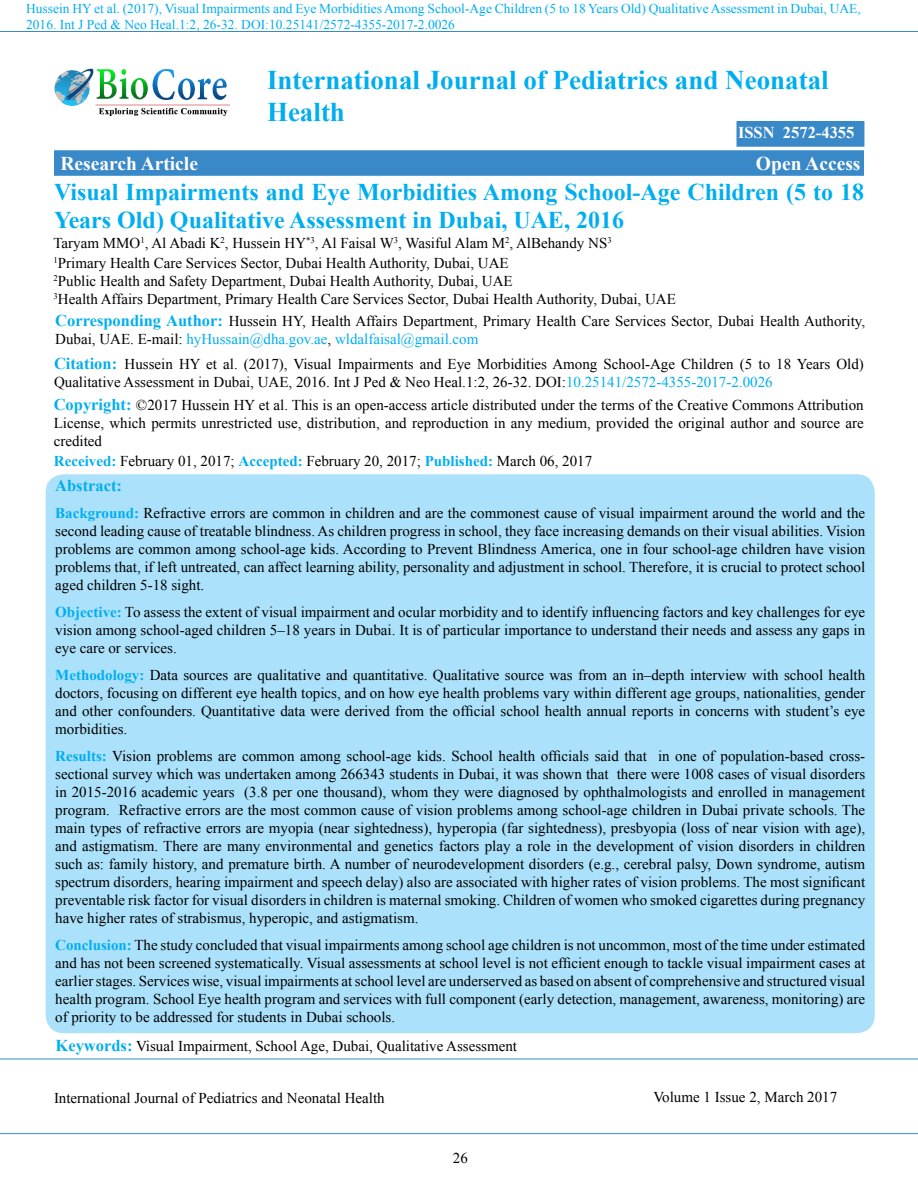
<style>
.page{position:relative;width:918px;height:1188px;background:#fff}
.page>*{position:absolute;margin:0;border:0;box-sizing:border-box;transform-origin:0 0}
.t1{font:700 27px/32.4px "Times New Roman";color:#00aeef}
.t2{font:700 24px/28.8px "Times New Roman";color:#00aeef}
.t3{font:700 19.5px "Times New Roman";color:#fff}
.t4{font:700 16.5px "Times New Roman";color:#fff}
.t5{font:700 16.5px "Times New Roman";color:#00aeef}
.t6{font:15px/18px "Times New Roman";color:#000;text-align:justify}
.t7{font:13.5px/16.2px "Times New Roman";color:#00aeef}
.s1{font-weight:700;font-size:16.5px;color:#00aeef}
.s2{color:#00aeef}
.s3{font-weight:700;color:#00aeef}
</style>
<div class="page">
<hr style="left:0;top:31px;width:918px;height:1px;background:#378bca">
<hr style="left:0;top:1059px;width:918px;height:1px;background:#378bca">
<hr style="left:0;top:1133px;width:918px;height:1px;background:#378bca">
<div style="left:54px;top:150px;width:810px;height:26px;background:#3989c9;border:2px solid #378bca"></div>
<div style="left:46px;top:474px;width:829px;height:559px;background:#abe1fa;border-radius:18px"></div>
<div style="left:737px;top:122px;width:127px;height:24px;background:#3989c9"></div>
<div style="left:736px;top:121px;width:128px;height:26px;border:2px solid #378bca"></div>
<img style="left:54px;top:68px;width:177px;height:48px">
<p class="t7" style="left:26px;top:0;width:836px">Hussein HY et al. (2017), Visual Impairments and Eye Morbidities Among School-Age Children (5 to 18 Years Old) Qualitative Assessment in Dubai, UAE,<br>2016. Int J Ped &amp; Neo Heal.1:2, 26-32. DOI:10.25141/2572-4355-2017-2.0026</p>
<h1 class="t1" style="left:267px;top:63px;width:563px">International Journal of Pediatrics and Neonatal<br>Health</h1>
<p class="t4" style="left:738px;top:120px;width:118px">ISSN 2572-4355</p>
<h3 class="t3" style="left:60px;top:149px;width:139px">Research Article</h3>
<h3 class="t3" style="left:756px;top:149px;width:106px">Open Access</h3>
<h2 class="t2" style="left:54px;top:176px;width:812px">Visual Impairments and Eye Morbidities Among School-Age Children (5 to 18<br>Years Old) Qualitative Assessment in Dubai, UAE, 2016</h2>
<p class="t6" style="left:54px;top:233px;width:560px">Taryam MMO<sup>1</sup>, Al Abadi K<sup>2</sup>, Hussein HY<sup>*3</sup>, Al Faisal W<sup>3</sup>, Wasiful Alam M<sup>2</sup>, AlBehandy NS<sup>3</sup></p>
<p class="t6" style="left:54px;top:253px;width:624px;text-align:left"><sup>1</sup>Primary Health Care Services Sector, Dubai Health Authority, Dubai, UAE<br><sup>2</sup>Public Health and Safety Department, Dubai Health Authority, Dubai, UAE<br><sup>3</sup>Health Affairs Department, Primary Health Care Services Sector, Dubai Health Authority, Dubai, UAE</p>
<p class="t6" style="left:55px;top:312px;width:812px"><span class="s1">Corresponding Author:</span> Hussein HY, Health Affairs Department, Primary Health Care Services Sector, Dubai Health Authority,<br>Dubai, UAE. E-mail: <span class="s2">hyHussain@dha.gov.ae</span>, <span class="s2">wldalfaisal@gmail.com</span></p>
<p class="t6" style="left:54px;top:354px;width:811px"><span class="s1">Citation:</span> Hussein HY et al. (2017), Visual Impairments and Eye Morbidities Among School-Age Children (5 to 18 Years Old)<br>Qualitative Assessment in Dubai, UAE, 2016. Int J Ped &amp; Neo Heal.1:2, 26-32. DOI:<span class="s2">10.25141/2572-4355-2017-2.0026</span></p>
<p class="t6" style="left:54px;top:396px;width:812px"><span class="s1">Copyright:</span> ©2017 Hussein HY et al. This is an open-access article distributed under the terms of the Creative Commons Attribution License, which permits unrestricted use, distribution, and reproduction in any medium, provided the original author and source are credited</p>
<p class="t6" style="left:54px;top:451px;width:540px"><span class="s3">Received:</span> February 01, 2017; <span class="s3">Accepted:</span> February 20, 2017; <span class="s3">Published:</span> March 06, 2017</p>
<p class="t5" style="left:55px;top:474px;width:68px">Abstract:</p>
<p class="t6" style="left:55px;top:504px;width:812px"><span class="s3">Background:</span> Refractive errors are common in children and are the commonest cause of visual impairment around the world and the second leading cause of treatable blindness. As children progress in school, they face increasing demands on their visual abilities. Vision problems are common among school-age kids. According to Prevent Blindness America, one in four school-age children have vision problems that, if left untreated, can affect learning ability, personality and adjustment in school. Therefore, it is crucial to protect school aged children 5-18 sight.</p>
<p class="t6" style="left:55px;top:603px;width:811px"><span class="s3">Objective:</span> To assess the extent of visual impairment and ocular morbidity and to identify influencing factors and key challenges for eye vision among school-aged children 5–18 years in Dubai. It is of particular importance to understand their needs and assess any gaps in eye care or services.</p>
<p class="t6" style="left:55px;top:666px;width:812px"><span class="s3">Methodology:</span> Data sources are qualitative and quantitative. Qualitative source was from an in–depth interview with school health doctors, focusing on different eye health topics, and on how eye health problems vary within different age groups, nationalities, gender and other confounders. Quantitative data were derived from the official school health annual reports in concerns with student’s eye morbidities.</p>
<p class="t6" style="left:55px;top:747px;width:812px"><span class="s3">Results:</span> Vision problems are common among school-age kids. School health officials said that in one of population-based cross&shy;sectional survey which was undertaken among 266343 students in Dubai, it was shown that there were 1008 cases of visual disorders in 2015-2016 academic years (3.8 per one thousand), whom they were diagnosed by ophthalmologists and enrolled in management program. Refractive errors are the most common cause of vision problems among school-age children in Dubai private schools. The main types of refractive errors are myopia (near sightedness), hyperopia (far sightedness), presbyopia (loss of near vision with age), and astigmatism. There are many environmental and genetics factors play a role in the development of vision disorders in children such as: family history, and premature birth. A number of neurodevelopment disorders (e.g., cerebral palsy, Down syndrome, autism spectrum disorders, hearing impairment and speech delay) also are associated with higher rates of vision problems. The most significant preventable risk factor for visual disorders in children is maternal smoking. Children of women who smoked cigarettes during pregnancy have higher rates of strabismus, hyperopic, and astigmatism.</p>
<p class="t6" style="left:55px;top:936px;width:812px"><span class="s3">Conclusion:</span> The study concluded that visual impairments among school age children is not uncommon, most of the time under estimated and has not been screened systematically. Visual assessments at school level is not efficient enough to tackle visual impairment cases at earlier stages. Services wise, visual impairments at school level are underserved as based on absent of comprehensive and structured visual health program. School Eye health program and services with full component (early detection, management, awareness, monitoring) are of priority to be addressed for students in Dubai schools.</p>
<p class="t6" style="left:56px;top:1037px;width:463px"><span class="s1">Keywords:</span> Visual Impairment, School Age, Dubai, Qualitative Assessment</p>
<p class="t6" style="left:54px;top:1089px;width:332px">International Journal of Pediatrics and Neonatal Health</p>
<p class="t6" style="left:653px;top:1088px;width:185px">Volume 1 Issue 2, March 2017</p>
<p class="t6" style="left:453px;top:1148px;width:16px">26</p>
</div>
